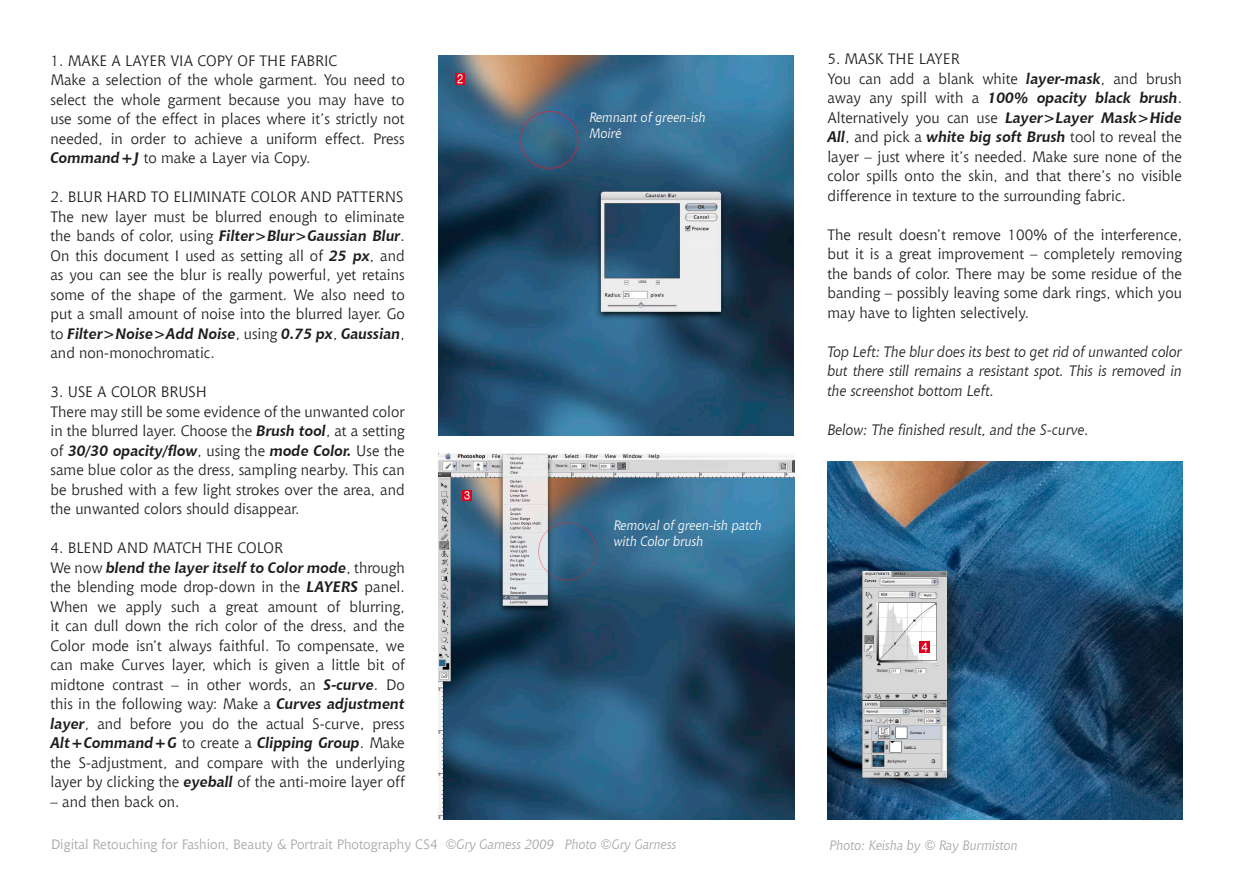
<style>
.page{position:relative;width:1234px;height:893px;background:#fff}
.page>*{position:absolute;margin:0;border:0;box-sizing:border-box;transform-origin:0 0}
.t1{font:15px/19.5px "Chianti BT";color:#1d1d1b}
.t2{font:italic 15px/19.5px "Chianti BT";color:#1d1d1b;text-align:justify}
.t3{font:13.5px "Chianti BT";color:#a6a6a5}
.t4{font:italic 13.5px/16.2px "Chianti BT";color:#fff}
.t5{font:italic 13.5px "Chianti BT";color:#a6a6a5}
.s1{font-weight:700;font-style:italic}
.s2{font-style:italic}
</style>
<div class="page">
<img style="left:827px;top:461px;width:354px;height:359px">
<img style="left:439px;top:55px;width:354px;height:381px">
<img style="left:438px;top:454px;width:356px;height:366px">
<div style="left:860px;top:570px;width:101px;height:222px;background:#1d1d1b;opacity:.4"></div>
<img style="left:862px;top:572px;width:84px;height:205px">
<svg style="left:455px;top:74px;width:9px;height:10px"></svg>
<svg style="left:462px;top:490px;width:10px;height:11px"></svg>
<svg style="left:919px;top:641px;width:10px;height:11px"></svg>
<p class="t1" style="left:50px;top:50px;width:355px">1. MAKE A LAYER VIA COPY OF THE FABRIC<br>Make a selection of the whole garment. You need to select the whole garment because you may have to use some of the effect in places where it’s strictly not needed, in order to achieve a uniform effect. Press <span class="s1">Command+J</span> to make a Layer via Copy.</p>
<p class="t1" style="left:50px;top:187px;width:355px;text-align:justify">2. BLUR HARD TO ELIMINATE COLOR AND PATTERNS The new layer must be blurred enough to eliminate the bands of color, using <span class="s1">Filter&gt;Blur&gt;Gaussian Blur</span>.<br>On this document I used as setting all of <span class="s1">25 px</span>, and as you can see the blur is really powerful, yet retains some of the shape of the garment. We also need to put a small amount of noise into the blurred layer. Go to <span class="s1">Filter&gt;Noise&gt;Add Noise</span>, using <span class="s1">0.75 px</span>, <span class="s1">Gaussian</span>, and non-monochromatic.</p>
<p class="t1" style="left:50px;top:382px;width:356px">3. USE A COLOR BRUSH<br>There may still be some evidence of the unwanted color in the blurred layer. Choose the <span class="s1">Brush tool</span>, at a setting of <span class="s1">30/30 opacity/flow</span>, using the <span class="s1">mode Color.</span> Use the same blue color as the dress, sampling nearby. This can be brushed with a few light strokes over the area, and the unwanted colors should disappear.</p>
<p class="t1" style="left:50px;top:538px;width:356px">4. BLEND AND MATCH THE COLOR<br>We now <span class="s1">blend the layer itself to Color mode</span>, through the blending mode drop-down in the <span class="s1">LAYERS</span> panel.<br>When we apply such a great amount of blurring, it can dull down the rich color of the dress, and the Color mode isn’t always faithful. To compensate, we can make Curves layer, which is given a little bit of midtone contrast – in other words, an <span class="s1">S-curve</span>. Do this in the following way: Make a <span class="s1">Curves adjustment layer</span>, and before you do the actual S-curve, press <span class="s1">Alt+Command+G</span> to create a <span class="s1">Clipping Group</span>. Make the S-adjustment, and compare with the underlying layer by clicking the <span class="s1">eyeball</span> of the anti-moire layer off</p>
<p class="t1" style="left:50px;top:791px;width:130px">– and then back on.</p>
<p class="t4" style="left:589px;top:109px;width:118px">Remnant of green-ish<br>Moiré</p>
<p class="t4" style="left:613px;top:517px;width:149px">Removal of green-ish patch with Color brush</p>
<p class="t1" style="left:827px;top:49px;width:356px">5. MASK THE LAYER<br>You can add a blank white <span class="s1">layer-mask</span>, and brush away any spill with a <span class="s1">100% opacity black brush</span>.<br>Alternatively you can use <span class="s1">Layer&gt;Layer Mask&gt;Hide All</span>, and pick a <span class="s1">white big soft Brush</span> tool to reveal the layer – just where it’s needed. Make sure none of the color spills onto the skin, and that there’s no visible difference in texture to the surrounding fabric.</p>
<p class="t1" style="left:827px;top:225px;width:356px;text-align:justify">The result doesn’t remove 100% of the interference, but it is a great improvement – completely removing the bands of color. There may be some residue of the banding – possibly leaving some dark rings, which you may have to lighten selectively.</p>
<p class="t2" style="left:827px;top:342px;width:356px">Top Left: The blur does its best to get rid of unwanted color but there still remains a resistant spot. This is removed in the screenshot bottom Left.</p>
<p class="t2" style="left:827px;top:420px;width:263px">Below: The finished result, and the S-curve.</p>
<p class="t3" style="left:51px;top:836px;width:627px">Digital Retouching for Fashion, Beauty &amp; Portrait Photography CS4 <span class="s2">©Gry Garness 2009 Photo ©Gry Garness</span></p>
<p class="t5" style="left:829px;top:837px;width:190px">Photo: Keisha by © Ray Burmiston</p>
</div>
